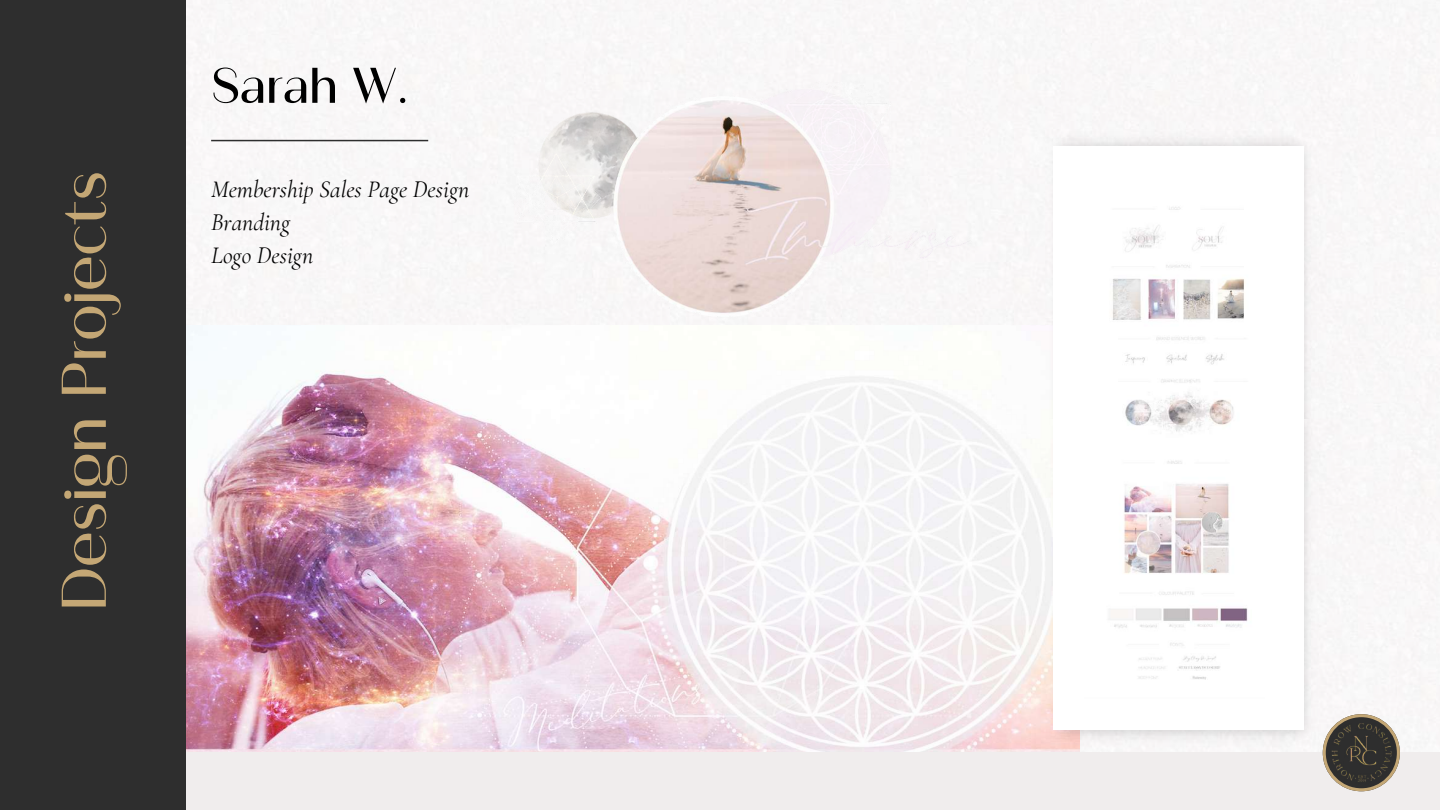
<style>
.page{position:relative;width:1440px;height:810px;background:#fff}
.page>*{position:absolute;margin:0;border:0;box-sizing:border-box;transform-origin:0 0}
.t1{font:500 63px "Ravensara Sans";color:#c4a775}
.t2{font:500 50px "Ravensara Sans";color:#000}
.t3{font:italic 24px/33px "Cormorant Garamond";color:#000}
</style>
<div class="page">
<img style="left:186px;top:326px;width:809px;height:427px">
<div style="left:0;top:753px;width:1440px;height:57px;background:#f0eded"></div>
<div style="left:0;top:0;width:186px;height:810px;background:#2e2e2e"></div>
<img style="left:992px;top:383px;width:370px;height:370px">
<img style="left:995px;top:125px;width:352px;height:294px">
<div style="left:1053px;top:147px;width:251px;height:583px;background:#fff"></div>
<img style="left:1112px;top:207px;width:133px;height:225px">
<img style="left:1109px;top:461px;width:139px;height:219px">
<img style="left:1283px;top:700px;width:157px;height:92px">
<hr style="left:211px;top:140px;width:217px;height:1px;background:#2e2e2e">
<img style="left:514px;top:81px;width:478px;height:269px">
<h2 class="t2" style="left:211px;top:55px;width:200px">Sarah W.</h2>
<h1 class="t1" style="left:46px;top:610px;width:441px;rotate:-90deg">Design Projects</h1>
<p class="t3" style="left:211px;top:173px;width:260px">Membership Sales Page Design<br>Branding<br>Logo Design</p>
</div>
